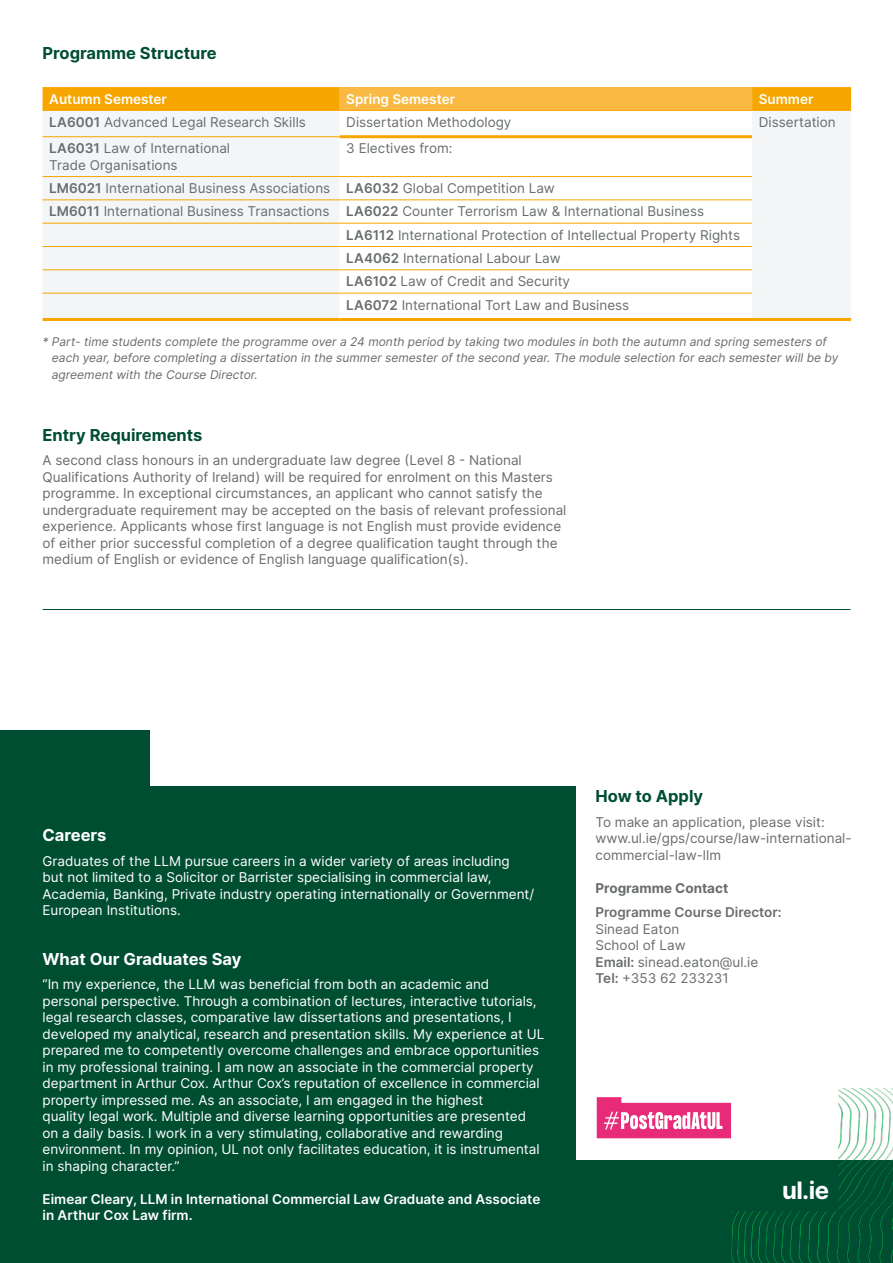
<style>
.page{position:relative;width:893px;height:1263px;background:#fff}
.page>*{position:absolute;margin:0;border:0;box-sizing:border-box;transform-origin:0 0}
.t1{font:700 24px "Inter";color:#fff}
.t2{font:700 16.5px "Inter";color:#004e32}
.t3{font:700 16.5px "Inter";color:#fff}
.t4{font:13.5px/16.5px "Inter";color:#696d6f}
.t5{font:13.5px/16.5px "Inter";color:#fff}
.t6{font:600 13.5px/16.5px "Inter";color:#fff}
.t7{font:600 13.5px "Inter";color:#696d6f}
.t8{font:700 13.5px "Inter";color:#696d6f}
.t9{font:italic 12px/16.5px "Inter";color:#696d6f}
.s1{font-weight:600}
</style>
<div class="page">
<div style="left:0;top:1161px;width:893px;height:102px;background:#004e32"></div>
<div style="left:0;top:786px;width:575px;height:477px;background:#004e32"></div>
<div style="left:0;top:731px;width:150px;height:532px;background:#004e32"></div>
<img style="left:731px;top:1088px;width:162px;height:175px">
<div style="left:43px;top:87px;width:808px;height:23px;background:#f7a600"></div>
<div style="left:340px;top:87px;width:412px;height:23px;background:#fab943"></div>
<div style="left:43px;top:111px;width:808px;height:207px;background:#f3f5f6"></div>
<svg style="left:340px;top:111px;width:412px;height:207px"></svg>
<hr style="left:43px;top:136px;width:297px;height:1px;background:#f7a600">
<hr style="left:43px;top:176px;width:297px;height:1px;background:#f7a600">
<hr style="left:340px;top:176px;width:412px;height:1px;background:#f7a600">
<hr style="left:43px;top:199px;width:297px;height:1px;background:#f7a600">
<hr style="left:340px;top:199px;width:412px;height:1px;background:#f7a600">
<hr style="left:43px;top:223px;width:297px;height:1px;background:#f7a600">
<hr style="left:340px;top:223px;width:412px;height:1px;background:#f7a600">
<hr style="left:43px;top:246px;width:297px;height:1px;background:#f7a600">
<hr style="left:340px;top:246px;width:412px;height:1px;background:#f7a600">
<hr style="left:43px;top:269px;width:297px;height:1px;background:#f7a600">
<hr style="left:340px;top:269px;width:412px;height:1px;background:#f7a600">
<hr style="left:43px;top:110px;width:297px;height:1px;background:#f7a600">
<hr style="left:752px;top:110px;width:99px;height:1px;background:#f7a600">
<hr style="left:752px;top:318px;width:99px;height:3px;background:#f7a600">
<hr style="left:43px;top:293px;width:297px;height:1px;background:#f7a600">
<hr style="left:340px;top:293px;width:412px;height:1px;background:#f7a600">
<hr style="left:43px;top:318px;width:297px;height:3px;background:#f7a600">
<hr style="left:340px;top:318px;width:412px;height:3px;background:#f7a600">
<hr style="left:340px;top:110px;width:412px;height:1px;background:#f7a600">
<hr style="left:340px;top:135px;width:412px;height:3px;background:#f7a600">
<hr style="left:43px;top:609px;width:807px;height:1px;background:#004e32">
<svg style="left:597px;top:1097px;width:134px;height:41px"></svg>
<p class="t2" style="left:43px;top:41px;width:176px">Programme Structure</p>
<p class="t6" style="left:49px;top:90px;width:119px">Autumn Semester</p>
<p class="t6" style="left:346px;top:90px;width:110px">Spring Semester</p>
<p class="t6" style="left:759px;top:90px;width:56px">Summer</p>
<p class="t4" style="left:49px;top:113px;width:258px"><span class="s1">LA6001</span> Advanced Legal Research Skills</p>
<p class="t4" style="left:346px;top:113px;width:167px">Dissertation Methodology</p>
<p class="t4" style="left:759px;top:113px;width:78px">Dissertation</p>
<p class="t4" style="left:49px;top:140px;width:182px"><span class="s1">LA6031</span> Law of International<br>Trade Organisations</p>
<p class="t4" style="left:346px;top:140px;width:108px">3 Electives from:</p>
<p class="t4" style="left:49px;top:176px;width:507px;line-height:23.2px"><span class="s1">LM6021</span> International Business Associations <span class="s1">LA6032</span> Global Competition Law<br><span class="s1">LM6011</span> International Business Transactions</p>
<p class="t4" style="left:346px;top:200px;width:395px;line-height:23.2px"><span class="s1">LA6022</span> Counter Terrorism Law &amp; International Business <span class="s1">LA6112</span> International Protection of Intellectual Property Rights <span class="s1">LA4062</span> International Labour Law<br><span class="s1">LA6102</span> Law of Credit and Security<br><span class="s1">LA6072</span> International Tort Law and Business</p>
<p class="t9" style="left:52px;top:333px;width:788px;text-indent:-9px">* Part- time students complete the programme over a 24 month period by taking two modules in both the autumn and spring semesters of each year, before completing a dissertation in the summer semester of the second year. The module selection for each semester will be by agreement with the Course Director.</p>
<p class="t2" style="left:43px;top:422px;width:161px">Entry Requirements</p>
<p class="t4" style="left:43px;top:452px;width:525px">A second class honours in an undergraduate law degree (Level 8 - National Qualifications Authority of Ireland) will be required for enrolment on this Masters programme. In exceptional circumstances, an applicant who cannot satisfy the undergraduate requirement may be accepted on the basis of relevant professional experience. Applicants whose first language is not English must provide evidence of either prior successful completion of a degree qualification taught through the medium of English or evidence of English language qualification(s).</p>
<p class="t3" style="left:43px;top:823px;width:66px">Careers</p>
<p class="t5" style="left:43px;top:852px;width:493px">Graduates of the LLM pursue careers in a wider variety of areas including but not limited to a Solicitor or Barrister specialising in commercial law, Academia, Banking, Private industry operating internationally or Government/ European Institutions.</p>
<p class="t3" style="left:43px;top:947px;width:200px">What Our Graduates Say</p>
<p class="t5" style="left:43px;top:976px;width:503px">“In my experience, the LLM was beneficial from both an academic and personal perspective. Through a combination of lectures, interactive tutorials, legal research classes, comparative law dissertations and presentations, I developed my analytical, research and presentation skills. My experience at UL prepared me to competently overcome challenges and embrace opportunities in my professional training. I am now an associate in the commercial property department in Arthur Cox. Arthur Cox’s reputation of excellence in commercial property impressed me. As an associate, I am engaged in the highest<br>quality legal work. Multiple and diverse learning opportunities are presented on a daily basis. I work in a very stimulating, collaborative and rewarding environment. In my opinion, UL not only facilitates education, it is instrumental in shaping character.”</p>
<p class="t6" style="left:43px;top:1190px;width:499px">Eimear Cleary, LLM in International Commercial Law Graduate and Associate in Arthur Cox Law firm.</p>
<p class="t2" style="left:595px;top:784px;width:109px">How to Apply</p>
<p class="t4" style="left:595px;top:813px;width:258px">To make an application, please visit: www.ul.ie/gps/course/law-international&shy;commercial-law-llm</p>
<p class="t8" style="left:595px;top:878px;width:134px">Programme Contact</p>
<p class="t7" style="left:595px;top:902px;width:188px">Programme Course Director:</p>
<p class="t4" style="left:595px;top:920px;width:164px">Sinead Eaton<br>School of Law<br><span class="s1">Email:</span> sinead.eaton@ul.ie<br><span class="s1">Tel:</span> +353 62 233231</p>
<h1 class="t1" style="left:782px;top:1173px;width:49px">ul.ie</h1>
</div>
